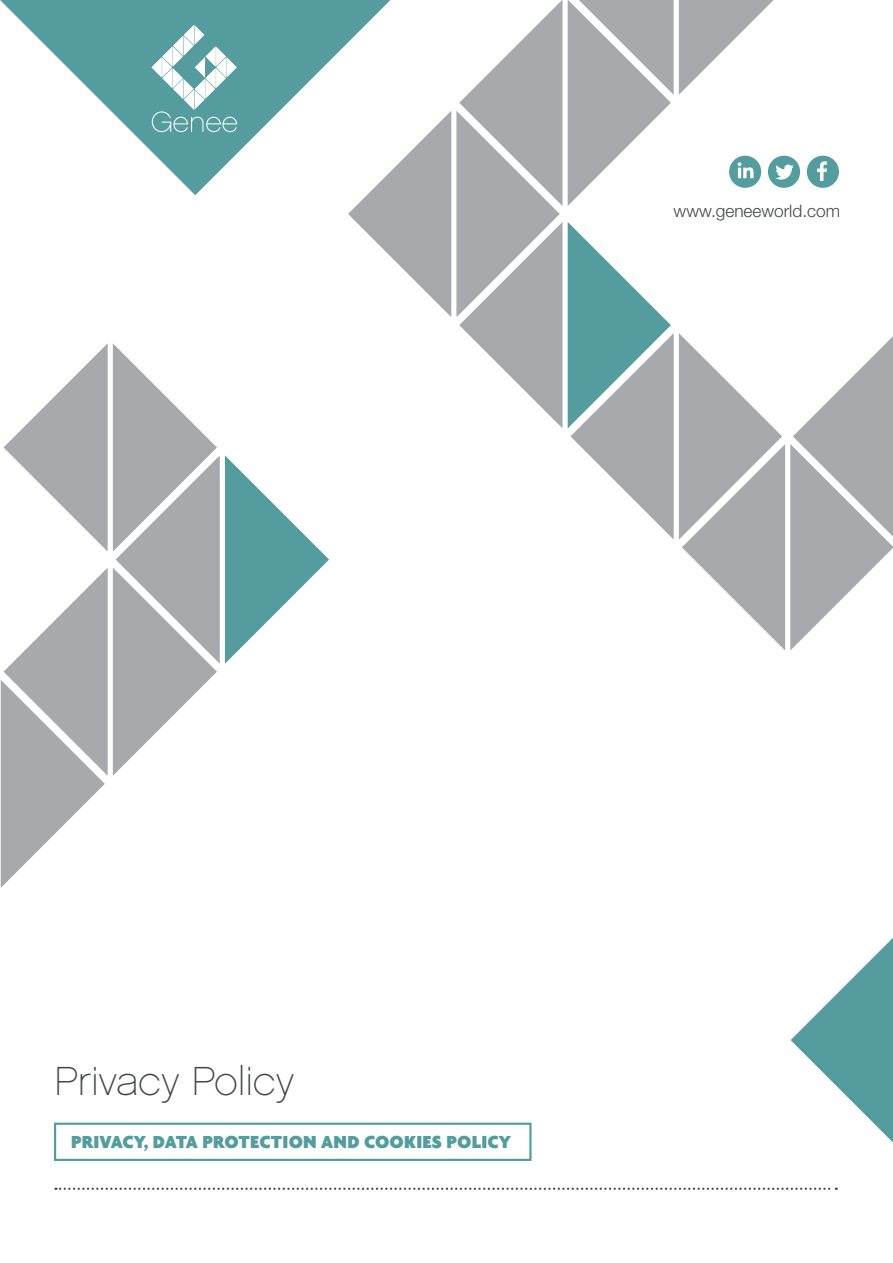
<style>
.page{position:relative;width:893px;height:1263px;background:#fff}
.page>*{position:absolute;margin:0;border:0;box-sizing:border-box;transform-origin:0 0}
.t1{font:40.5px "Chalet Paris Nineteen Sixty";color:#444747}
.t2{font:900 18.9px "Agenda";letter-spacing:.015em;color:#549c9d}
.t3{font:300 17.25px "Helvetica Neue LT Std";color:#444747}
</style>
<div class="page">
<svg style="left:348px;top:0;width:214px;height:428px"></svg>
<svg style="left:568px;top:222px;width:325px;height:428px"></svg>
<svg style="left:1px;top:343px;width:328px;height:545px"></svg>
<div style="left:54px;top:1123px;width:477px;height:38px;border:2px solid #549c9d"></div>
<div style="left:807px;top:156px;width:32px;height:32px;background:#549c9d;border-radius:50%"></div>
<svg style="left:817px;top:161px;width:10px;height:20px"></svg>
<div style="left:768px;top:156px;width:32px;height:32px;background:#549c9d;border-radius:50%"></div>
<svg style="left:568px;top:0;width:226px;height:206px"></svg>
<svg style="left:56px;top:1187px;width:781px;height:3px"></svg>
<svg style="left:791px;top:938px;width:102px;height:204px"></svg>
<svg style="left:0;top:0;width:390px;height:195px"></svg>
<svg style="left:152px;top:25px;width:85px;height:107px"></svg>
<p class="t3" style="left:674px;top:200px;width:168px">www.geneeworld.com</p>
<p class="t1" style="left:54px;top:1057px;width:242px">Privacy Policy</p>
<p class="t2" style="left:71px;top:1130px;width:442px">PRIVACY, DATA PROTECTION AND COOKIES POLICY</p>
</div>
